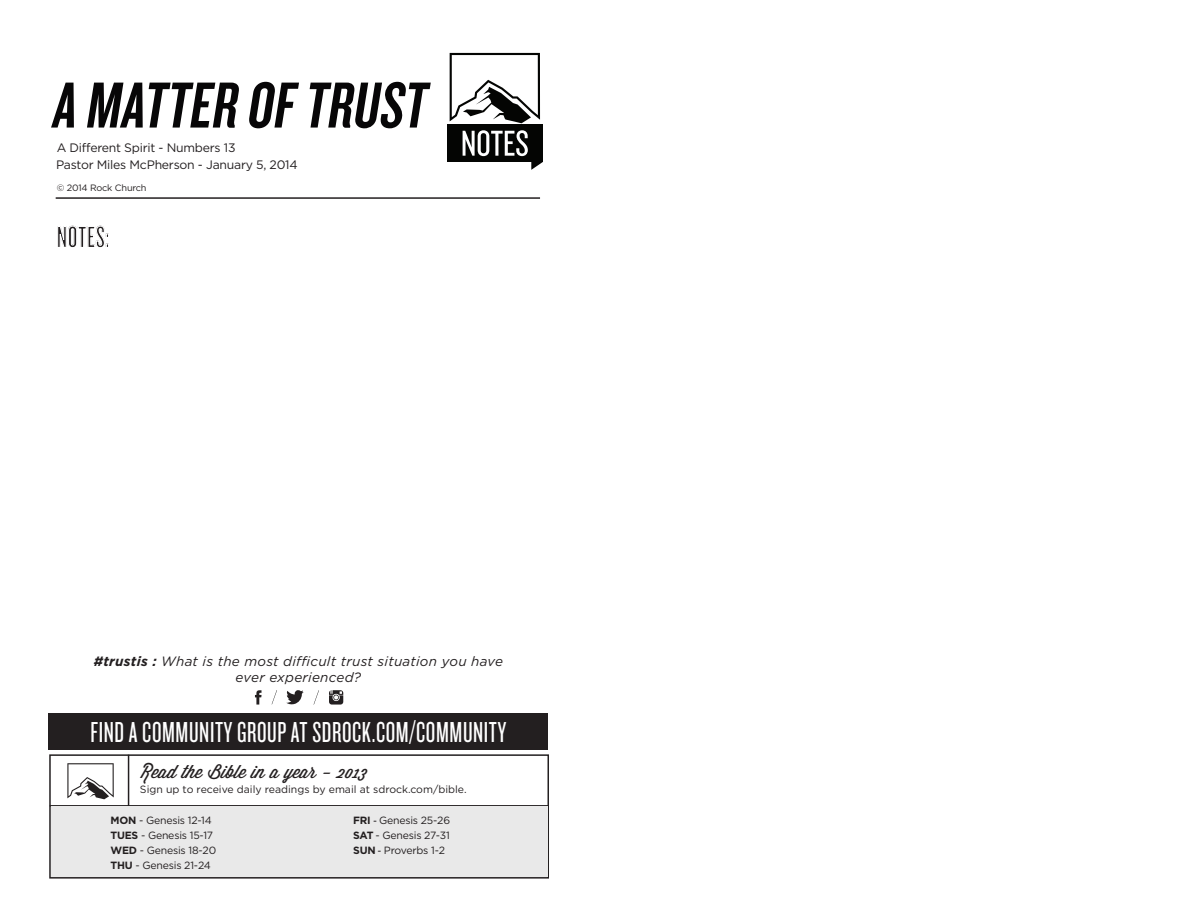
<style>
.page{position:relative;width:1188px;height:918px;background:#fff}
.page>*{position:absolute;margin:0;border:0;box-sizing:border-box;transform-origin:0 0}
.t1{font:italic 67.5px "Knockout HTF48 Featherweight";color:#070607}
.t2{font:31.5px "Knockout HTF47 Bantamweight";letter-spacing:.02em;color:#231f20}
.t3{font:30px "Knockout HTF27 Junior Bantamwt";letter-spacing:.02em;color:#fff}
.t4{font:18px "Wisdom Script AI";color:#231f20}
.t5{font:italic 13.5px "Gotham HTF";letter-spacing:.02em;color:#231f20}
.t6{font:12.3px "Gotham HTF";letter-spacing:-.02em;color:#231f20}
.t7{font:10.5px "Gotham HTF";letter-spacing:-.02em;color:#231f20}
.t8{font:10.5px "Gotham HTF";color:#231f20}
.t9{font:9.15px "Gotham HTF";letter-spacing:-.02em;color:#231f20}
.s1{font-weight:700}
.s2{font-family:"Myriad Pro";font-weight:600}
</style>
<div class="page">
<svg style="left:450px;top:53px;width:90px;height:70px"></svg>
<hr style="left:56px;top:197px;width:484px;height:2px;background:#231f20">
<div style="left:49px;top:713px;width:499px;height:37px;background:#231f20"></div>
<div style="left:49px;top:754px;width:500px;height:125px;border:2px solid #231f20"></div>
<hr style="left:128px;top:755px;width:1px;height:51px;background:#231f20">
<hr style="left:50px;top:805px;width:498px;height:2px;background:#231f20">
<div style="left:51px;top:807px;width:497px;height:70px;background:#e9e9e9"></div>
<svg style="left:67px;top:763px;width:47px;height:36px"></svg>
<div style="left:447px;top:125px;width:96px;height:37px;background:#040503"></div>
<svg style="left:463px;top:130px;width:65px;height:26px"></svg>
<svg style="left:531px;top:162px;width:12px;height:8px"></svg>
<svg style="left:286px;top:690px;width:18px;height:15px"></svg>
<svg style="left:255px;top:690px;width:7px;height:15px"></svg>
<svg style="left:329px;top:690px;width:14px;height:15px"></svg>
<svg style="left:272px;top:690px;width:5px;height:14px"></svg>
<svg style="left:314px;top:690px;width:5px;height:15px"></svg>
<p class="t1" style="left:51px;top:71px;width:386px">A MATTER OF TRUST</p>
<p class="t6" style="left:56px;top:158px;width:243px">Pastor Miles McPherson - January 5, 2014</p>
<p class="t6" style="left:57px;top:141px;width:180px">A Different Spirit - Numbers 13</p>
<p class="t9" style="left:57px;top:183px;width:91px">© 2014 Rock Church</p>
<p class="t2" style="left:57px;top:221px;width:54px">NOTES:</p>
<p class="t5" style="left:94px;top:653px;width:411px"><span class="s1">#trustis :</span> What is the most difficult trust situation you have</p>
<p class="t5" style="left:236px;top:670px;width:127px">ever experienced?</p>
<p class="t3" style="left:91px;top:718px;width:417px">FIND A COMMUNITY GROUP AT SDROCK.COM/COMMUNITY</p>
<p class="t4" style="left:140px;top:758px;width:229px">Read the Bible in a year - 2013</p>
<p class="t8" style="left:140px;top:784px;width:328px">Sign up to receive daily readings by email at sdrock.com/bible.</p>
<p class="t7" style="left:110px;top:815px;width:103px"><span class="s1">MON</span> - Genesis 12-14</p>
<p class="t7" style="left:110px;top:830px;width:104px"><span class="s1">TUES</span> - Genesis 15-17</p>
<p class="t7" style="left:110px;top:845px;width:107px"><span class="s1">WED</span> - Genesis 18-20</p>
<p class="t7" style="left:110px;top:860px;width:102px"><span class="s1">THU</span> - Genesis 21-24</p>
<p class="t7" style="left:353px;top:815px;width:98px"><span class="s1">FRI</span> <span class="s2">-</span> Genesis 25-26</p>
<p class="t7" style="left:353px;top:830px;width:98px"><span class="s1">SAT</span> - Genesis 27-31</p>
<p class="t7" style="left:353px;top:845px;width:93px"><span class="s1">SUN</span> <span class="s2">-</span> Proverbs 1-2</p>
</div>
